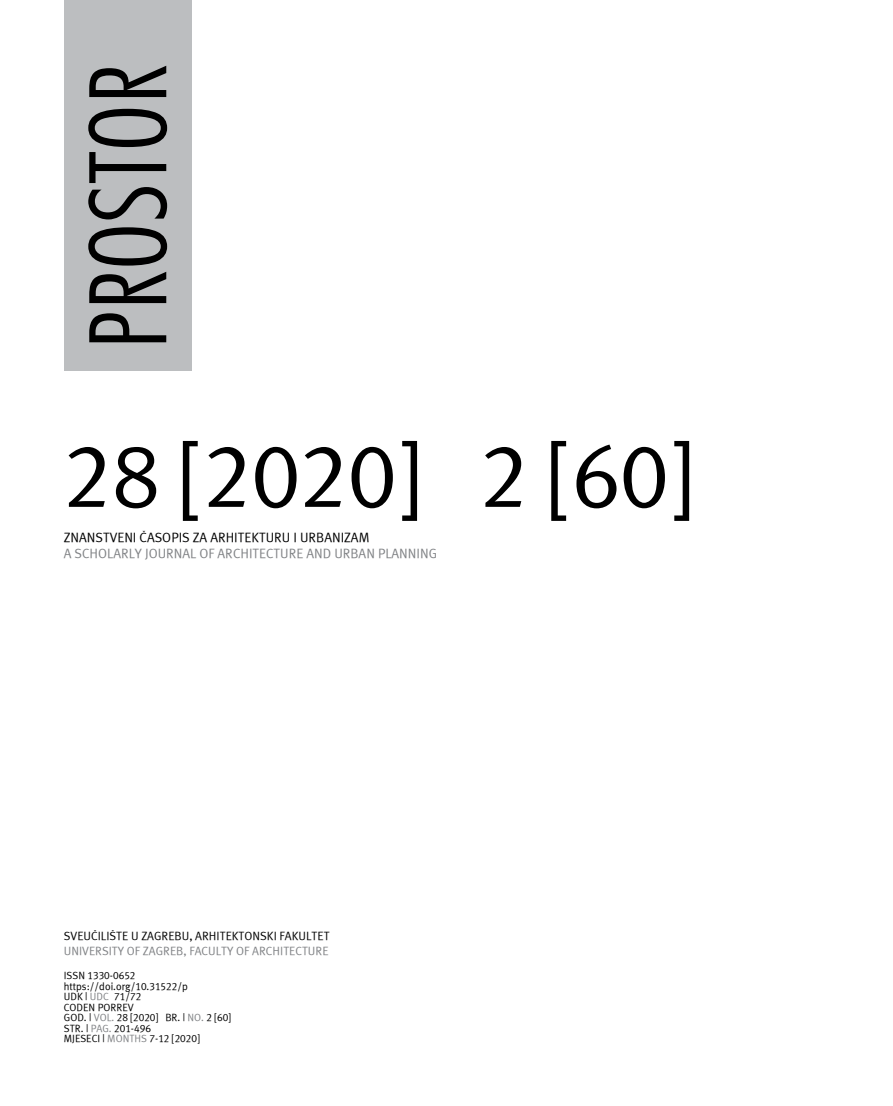
<style>
.page{position:relative;width:893px;height:1106px;background:#fff}
.page>*{position:absolute;margin:0;border:0;box-sizing:border-box;transform-origin:0 0}
.t1{font:300 condensed 108px "A Futura";color:#000}
.t2{font:90px "Meta Caps";color:#000}
.t3{font:13.5px "Meta Caps";color:#808285}
.t4{font:13.5px "Meta Caps";color:#000}
.t5{font:12px "Meta Caps";color:#000}
.t6{font:12px "Meta Caps";color:#808285}
.t7{font:10.5px/10.5px "Meta Caps";color:#000}
.t8{font:10.5px "Meta";color:#000}
.s1{font-family:"Meta Caps"}
.s2{color:#808285}
</style>
<div class="page">
<div style="left:64px;top:0;width:127px;height:370px;background:#bcbec0"></div>
<h1 class="t1" style="left:62px;top:350px;width:288px;rotate:-90deg">PROSTOR</h1>
<h2 class="t2" style="left:64px;top:418px;width:629px">28 [2020] 2 [60]</h2>
<p class="t4" style="left:64px;top:528px;width:307px">ZNANSTVENI »ASOPIS ZA ARHITEKTURU I URBANIZAM</p>
<p class="t3" style="left:64px;top:545px;width:375px">A SCHOLARLY JOURNAL OF ARCHITECTURE AND URBAN PLANNING</p>
<p class="t5" style="left:64px;top:928px;width:267px">SVEU»ILI©TE U ZAGREBU, ARHITEKTONSKI FAKULTET</p>
<p class="t6" style="left:64px;top:942px;width:266px">UNIVERSITY OF ZAGREB, FACULTY OF ARCHITECTURE</p>
<p class="t7" style="left:64px;top:970px;width:73px">ISSN 1330-0652</p>
<p class="t8" style="left:64px;top:979px;width:126px">https://doi.org/<span class="s1">10.31522</span>/p</p>
<p class="t7" style="left:64px;top:991px;width:169px">UDK | <span class="s2">UDC</span> 71/72<br>CODEN PORREV<br>GOD. | <span class="s2">VOL.</span> 28 [2020] BR. | <span class="s2">NO.</span> 2 [60]<br>STR. | <span class="s2">PAG.</span> 201-496<br>MJESECI | <span class="s2">MONTHS</span> 7-12 [2020]</p>
</div>
